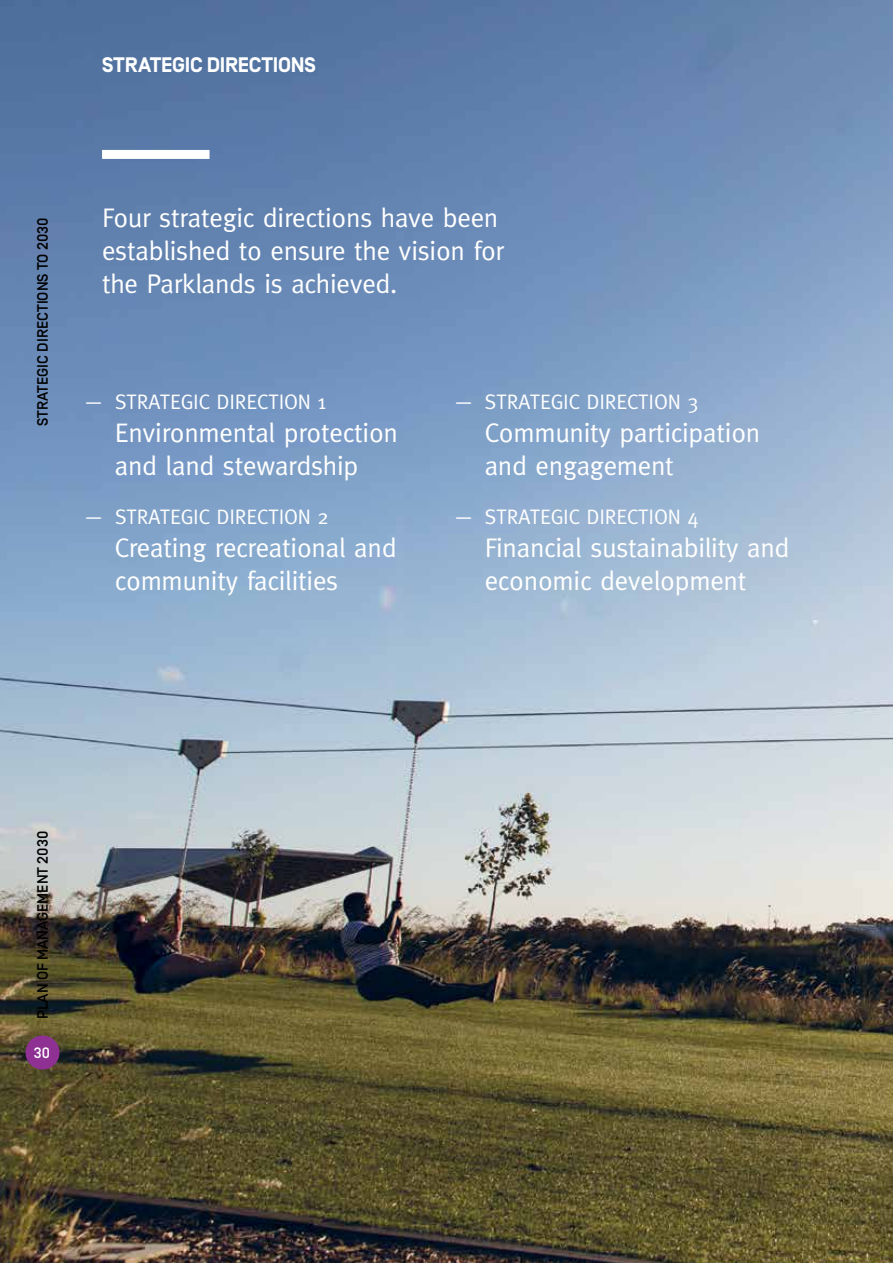
<style>
.page{position:relative;width:893px;height:1263px;background:#fff}
.page>*{position:absolute;margin:0;border:0;box-sizing:border-box;transform-origin:0 0}
.t1{font:27px/33px "Meta";letter-spacing:-.01em;color:#fff}
.t2{font:21px "Meta";letter-spacing:-.01em;color:#fff}
.t3{font:700 21px "Simplon BP";letter-spacing:-.015em;color:#fff}
.t4{font:500 15px "Simplon BP";color:#000}
.t5{font:500 15px "Simplon BP";color:#fff}
.s1{font-family:"Simplon BP Regular"}
</style>
<div class="page">
<img style="left:0;top:0;width:893px;height:1263px">
<div style="left:107px;top:150px;width:98px;height:9px;background:#fff"></div>
<div style="left:26px;top:1035px;width:34px;height:34px;background:#8e3193;border-radius:50%"></div>
<p class="t3" style="left:102px;top:53px;width:215px">STRATEGIC DIRECTIONS</p>
<p class="t4" style="left:34px;top:426px;width:211px;rotate:-90deg">STRATEGIC DIRECTIONS TO 2030</p>
<p class="t1" style="left:102px;top:201px;width:404px">Four strategic directions have been established to ensure the vision for the Parklands is achieved.</p>
<p class="t2" style="left:85px;top:389px;width:242px"><span class="s1">—</span> STRATEGIC DIRECTION 1</p>
<p class="t1" style="left:115px;top:415px;width:285px">Environmental protection and land stewardship</p>
<p class="t2" style="left:85px;top:505px;width:245px"><span class="s1">—</span> STRATEGIC DIRECTION 2</p>
<p class="t1" style="left:115px;top:531px;width:283px">Creating recreational and community facilities</p>
<p class="t2" style="left:455px;top:389px;width:245px"><span class="s1">—</span> STRATEGIC DIRECTION 3</p>
<p class="t1" style="left:485px;top:415px;width:277px">Community participation and engagement</p>
<p class="t2" style="left:455px;top:505px;width:245px"><span class="s1">—</span> STRATEGIC DIRECTION 4</p>
<p class="t1" style="left:485px;top:531px;width:306px">Financial sustainability and economic development</p>
<p class="t4" style="left:34px;top:1019px;width:190px;rotate:-90deg">PLAN OF MANAGEMENT 2030</p>
<p class="t5" style="left:34px;top:1044px;width:18px">30</p>
</div>
